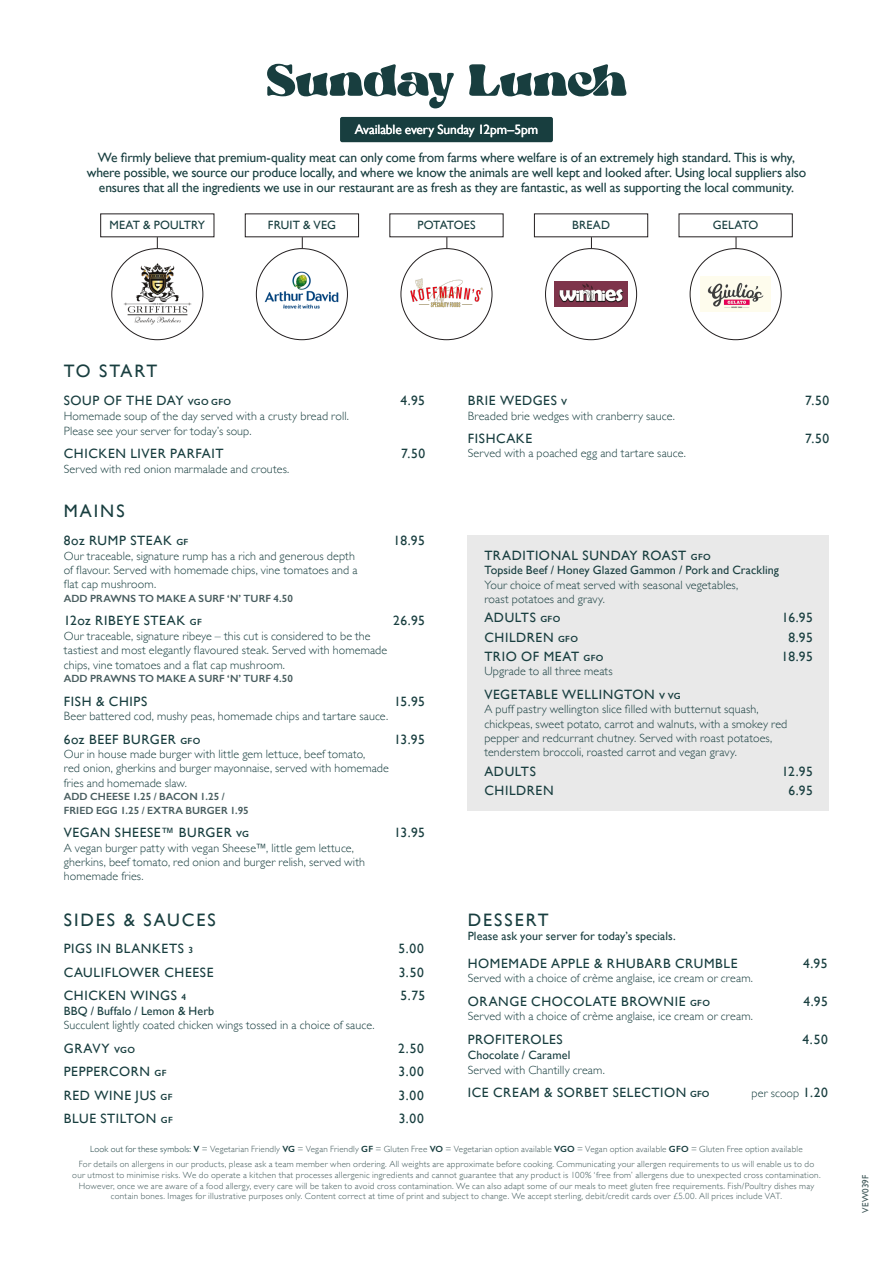
<style>
.page{position:relative;width:893px;height:1263px;background:#fff}
.page>*{position:absolute;margin:0;border:0;box-sizing:border-box;transform-origin:0 0}
.t1{font:18px "Gill Sans";letter-spacing:.11em;color:#183e3f}
.t2{font:13.5px/14.9px "Gill Sans";letter-spacing:-.015em;color:#183e3f;text-align:center}
.t3{font:13.5px "Gill Sans";letter-spacing:.045em;color:#183e3f}
.t4{font:13.5px "Gill Sans";letter-spacing:.025em;color:#183e3f}
.t5{font:13.5px "Gill Sans";letter-spacing:.05em;color:#183e3f}
.t6{font:13.5px "Gill Sans";letter-spacing:-.01em;color:#fff}
.t7{font:300 12px/14.4px "Gill Sans";letter-spacing:.01em;color:#183e3f}
.t8{font:12px "Gill Sans";letter-spacing:.01em;color:#183e3f}
.t9{font:12px "Gill Sans";letter-spacing:-.025em;color:#183e3f}
.t10{font:600 10.5px/13.5px "Gill Sans";letter-spacing:.005em;color:#485d5f}
.t11{font:300 9px/10.8px "Gill Sans";letter-spacing:.03em;color:#3f5758;text-align:center}
.t12{font:9px "Gill Sans";letter-spacing:.015em;color:#3f5758}
.s1{font-weight:600;font-size:9px}
.s2{font-weight:400}
.s3{font-weight:400;font-size:13.5px}
.s4{color:#183e3f}
.s5{font-weight:600;color:#183e3f}
</style>
<div class="page">
<div style="left:468px;top:535px;width:361px;height:275px;background:#e9e9e9"></div>
<svg style="left:267px;top:64px;width:360px;height:44px"></svg>
<img style="left:410px;top:279px;width:73px;height:28px">
<img style="left:263px;top:271px;width:78px;height:38px">
<img style="left:124px;top:264px;width:67px;height:61px">
<img style="left:554px;top:282px;width:74px;height:25px">
<img style="left:700px;top:277px;width:71px;height:35px">
<div style="left:340px;top:117px;width:213px;height:25px;background:#183e3f;border-radius:2px"></div>
<p class="t6" style="left:355px;top:122px;width:185px">Available every Sunday 12pm–5pm</p>
<p class="t2" style="left:87px;top:150px;width:721px">We firmly believe that premium-quality meat can only come from farms where welfare is of an extremely high standard. This is why, where possible, we source our produce locally, and where we know the animals are well kept and looked after. Using local suppliers also ensures that all the ingredients we use in our restaurant are as fresh as they are fantastic, as well as supporting the local community.</p>
<p class="t8" style="left:110px;top:218px;width:97px">MEAT &amp; POULTRY</p>
<p class="t8" style="left:268px;top:218px;width:70px">FRUIT &amp; VEG</p>
<p class="t9" style="left:417px;top:218px;width:60px">POTATOES</p>
<p class="t8" style="left:572px;top:218px;width:40px">BREAD</p>
<p class="t8" style="left:713px;top:218px;width:47px">GELATO</p>
<p class="t1" style="left:64px;top:361px;width:95px">TO START</p>
<p class="t4" style="left:64px;top:393px;width:169px">SOUP OF THE DAY <span class="s1">VGO GFO</span></p>
<p class="t4" style="left:401px;top:393px;width:26px">4.95</p>
<p class="t7" style="left:64px;top:407px;width:287px;line-height:15px">Homemade soup of the day served with a crusty bread roll.<br>Please see your server for today’s soup.</p>
<p class="t3" style="left:64px;top:445px;width:161px">CHICKEN LIVER PARFAIT</p>
<p class="t4" style="left:401px;top:445px;width:26px">7.50</p>
<p class="t7" style="left:64px;top:461px;width:227px">Served with red onion marmalade and croutes.</p>
<p class="t1" style="left:64px;top:501px;width:62px">MAINS</p>
<p class="t3" style="left:64px;top:533px;width:126px">8oz RUMP STEAK <span class="s1">GF</span></p>
<p class="t4" style="left:394px;top:533px;width:33px">18.95</p>
<p class="t7" style="left:64px;top:548px;width:295px">Our traceable, signature rump has a rich and generous depth of flavour. Served with homemade chips, vine tomatoes and a flat cap mushroom.</p>
<p class="t10" style="left:64px;top:591px;width:231px">ADD PRAWNS TO MAKE A SURF ‘N’ TURF 4.50</p>
<p class="t3" style="left:64px;top:613px;width:140px">12oz RIBEYE STEAK <span class="s1">GF</span></p>
<p class="t4" style="left:393px;top:613px;width:33px">26.95</p>
<p class="t7" style="left:64px;top:628px;width:325px">Our traceable, signature ribeye – this cut is considered to be the tastiest and most elegantly flavoured steak. Served with homemade chips, vine tomatoes and a flat cap mushroom.</p>
<p class="t10" style="left:64px;top:672px;width:231px">ADD PRAWNS TO MAKE A SURF ‘N’ TURF 4.50</p>
<p class="t5" style="left:64px;top:693px;width:85px">FISH &amp; CHIPS</p>
<p class="t4" style="left:394px;top:693px;width:32px">15.95</p>
<p class="t7" style="left:64px;top:708px;width:326px">Beer battered cod, mushy peas, homemade chips and tartare sauce.</p>
<p class="t5" style="left:64px;top:731px;width:138px">6oz BEEF BURGER <span class="s1">GFO</span></p>
<p class="t4" style="left:394px;top:731px;width:32px">13.95</p>
<p class="t7" style="left:64px;top:746px;width:327px">Our in house made burger with little gem lettuce, beef tomato,<br>red onion, gherkins and burger mayonnaise, served with homemade fries and homemade slaw.</p>
<p class="t10" style="left:64px;top:790px;width:186px">ADD CHEESE 1.25 / BACON 1.25 /<br>FRIED EGG 1.25 / EXTRA BURGER 1.95</p>
<p class="t5" style="left:64px;top:825px;width:187px">VEGAN SHEESE™ BURGER <span class="s1">VG</span></p>
<p class="t4" style="left:394px;top:825px;width:32px">13.95</p>
<p class="t7" style="left:64px;top:840px;width:303px">A vegan burger patty with vegan Sheese™, little gem lettuce, gherkins, beef tomato, red onion and burger relish, served with homemade fries.</p>
<p class="t1" style="left:64px;top:909px;width:154px">SIDES &amp; SAUCES</p>
<p class="t3" style="left:64px;top:941px;width:131px">PIGS IN BLANKETS <span class="s1">3</span></p>
<p class="t4" style="left:399px;top:941px;width:27px">5.00</p>
<p class="t5" style="left:64px;top:964px;width:151px">CAULIFLOWER CHEESE</p>
<p class="t4" style="left:399px;top:964px;width:27px">3.50</p>
<p class="t3" style="left:64px;top:988px;width:124px">CHICKEN WINGS <span class="s1">4</span></p>
<p class="t4" style="left:401px;top:988px;width:26px">5.75</p>
<p class="t7" style="left:64px;top:1003px;width:312px"><span class="s2">BBQ / Buffalo / Lemon &amp; Herb<br></span>Succulent lightly coated chicken wings tossed in a choice of sauce.</p>
<p class="t4" style="left:64px;top:1040px;width:73px">GRAVY <span class="s1">VGO</span></p>
<p class="t4" style="left:398px;top:1040px;width:27px">2.50</p>
<p class="t4" style="left:64px;top:1063px;width:104px">PEPPERCORN <span class="s1">GF</span></p>
<p class="t4" style="left:399px;top:1063px;width:27px">3.00</p>
<p class="t5" style="left:64px;top:1087px;width:110px">RED WINE JUS <span class="s1">GF</span></p>
<p class="t4" style="left:399px;top:1087px;width:27px">3.00</p>
<p class="t3" style="left:64px;top:1110px;width:111px">BLUE STILTON <span class="s1">GF</span></p>
<p class="t4" style="left:399px;top:1110px;width:27px">3.00</p>
<p class="t3" style="left:468px;top:393px;width:101px">BRIE WEDGES <span class="s1">V</span></p>
<p class="t4" style="left:805px;top:393px;width:26px">7.50</p>
<p class="t7" style="left:468px;top:408px;width:209px">Breaded brie wedges with cranberry sauce.</p>
<p class="t3" style="left:468px;top:430px;width:66px">FISHCAKE</p>
<p class="t4" style="left:805px;top:430px;width:26px">7.50</p>
<p class="t7" style="left:468px;top:446px;width:220px">Served with a poached egg and tartare sauce.</p>
<p class="t3" style="left:484px;top:547px;width:228px">TRADITIONAL SUNDAY ROAST <span class="s1">GFO</span></p>
<p class="t7" style="left:484px;top:563px;width:296px"><span class="s2">Topside Beef / Honey Glazed Gammon / Pork and Crackling<br></span>Your choice of meat served with seasonal vegetables,<br>roast potatoes and gravy.</p>
<p class="t4" style="left:484px;top:610px;width:77px">ADULTS <span class="s1">GFO</span></p>
<p class="t4" style="left:782px;top:610px;width:33px">16.95</p>
<p class="t5" style="left:484px;top:629px;width:95px">CHILDREN <span class="s1">GFO</span></p>
<p class="t4" style="left:788px;top:629px;width:26px">8.95</p>
<p class="t3" style="left:484px;top:648px;width:121px">TRIO OF MEAT <span class="s1">GFO</span></p>
<p class="t4" style="left:782px;top:648px;width:33px">18.95</p>
<p class="t7" style="left:484px;top:664px;width:130px">Upgrade to all three meats</p>
<p class="t3" style="left:484px;top:686px;width:198px">VEGETABLE WELLINGTON <span class="s1">V VG</span></p>
<p class="t7" style="left:484px;top:701px;width:304px">A puff pastry wellington slice filled with butternut squash, chickpeas, sweet potato, carrot and walnuts, with a smokey red pepper and redcurrant chutney. Served with roast potatoes, tenderstem broccoli, roasted carrot and vegan gravy.</p>
<p class="t4" style="left:484px;top:763px;width:53px">ADULTS</p>
<p class="t4" style="left:782px;top:763px;width:33px">12.95</p>
<p class="t5" style="left:484px;top:782px;width:71px">CHILDREN</p>
<p class="t4" style="left:788px;top:782px;width:26px">6.95</p>
<p class="t1" style="left:468px;top:909px;width:82px">DESSERT</p>
<p class="t8" style="left:468px;top:929px;width:209px">Please ask your server for today’s specials.</p>
<p class="t3" style="left:468px;top:955px;width:271px">HOMEMADE APPLE &amp; RHUBARB CRUMBLE</p>
<p class="t4" style="left:803px;top:955px;width:26px">4.95</p>
<p class="t7" style="left:468px;top:970px;width:287px">Served with a choice of crème anglaise, ice cream or cream.</p>
<p class="t3" style="left:468px;top:993px;width:244px">ORANGE CHOCOLATE BROWNIE <span class="s1">GFO</span></p>
<p class="t4" style="left:803px;top:993px;width:26px">4.95</p>
<p class="t7" style="left:468px;top:1008px;width:287px">Served with a choice of crème anglaise, ice cream or cream.</p>
<p class="t4" style="left:468px;top:1031px;width:97px">PROFITEROLES</p>
<p class="t4" style="left:803px;top:1031px;width:27px">4.50</p>
<p class="t7" style="left:468px;top:1046px;width:139px;line-height:15px"><span class="s2">Chocolate / Caramel<br></span>Served with Chantilly cream.</p>
<p class="t3" style="left:468px;top:1084px;width:243px">ICE CREAM &amp; SORBET SELECTION <span class="s1">GFO</span></p>
<p class="t7" style="left:751px;top:1085px;width:78px">per scoop <span class="s3">1.20</span></p>
<p class="t11" style="left:90px;top:1143px;width:714px"><span class="s4">Look out for these symbols:</span> <span class="s5">V</span> = Vegetarian Friendly <span class="s5">VG</span> = Vegan Friendly <span class="s5">GF</span> = Gluten Free <span class="s5">VO</span> = Vegetarian option available <span class="s5">VGO</span> = Vegan option available <span class="s5">GFO</span> = Gluten Free option available</p>
<p class="t11" style="left:72px;top:1158px;width:750px">For details on allergens in our products, please ask a team member when ordering. All weights are approximate before cooking. Communicating your allergen requirements to us will enable us to do our utmost to minimise risks. We do operate a kitchen that processes allergenic ingredients and cannot guarantee that any product is 100% ‘free from’ allergens due to unexpected cross contamination.<br>However, once we are aware of a food allergy, every care will be taken to avoid cross contamination. We can also adapt some of our meals to meet gluten free requirements. Fish/Poultry dishes may contain bones. Images for illustrative purposes only. Content correct at time of print and subject to change. We accept sterling, debit/credit cards over £5.00. All prices include VAT.</p>
<p class="t12" style="left:860px;top:1213px;width:40px;rotate:-90deg">VEW039F</p>
</div>
